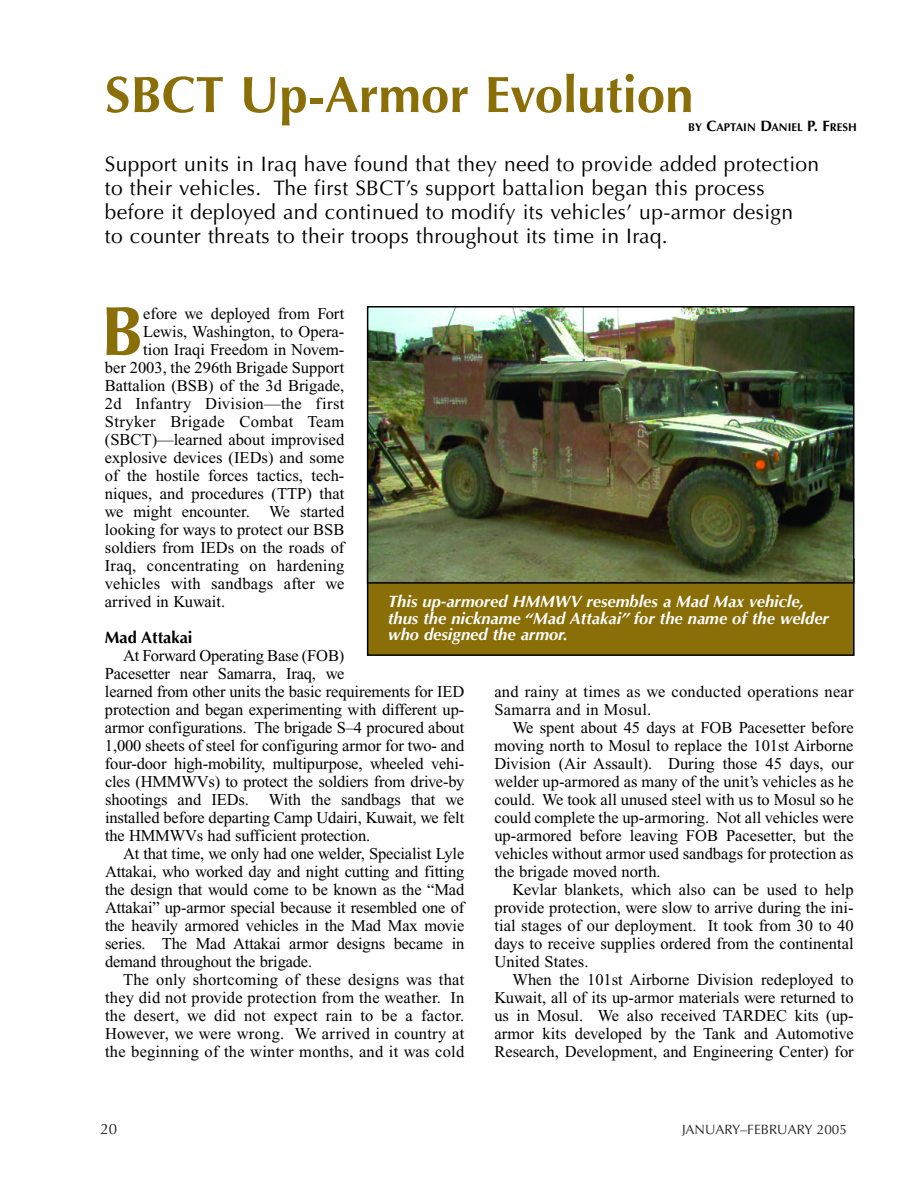
<style>
.page{position:relative;width:918px;height:1188px;background:#fff}
.page>*{position:absolute;margin:0;border:0;box-sizing:border-box;transform-origin:0 0}
.t1{font:700 69.6px "Optima";color:#8a6e08}
.t2{font:700 51px "Optima";color:#8a6e08}
.t3{font:21px/24px "Optima";letter-spacing:.015em;color:#000}
.t4{font:16.5px/18px "Times";color:#000;text-align:justify}
.t5{font:italic 700 16.5px/16.5px "Optima";color:#fff}
.t6{font:16.5px "Times";letter-spacing:.02em;color:#000}
.t7{font:700 16.5px "Optima";color:#000}
.t8{font:15px "Optima";color:#231f20}
.t9{font:13.5px "Optima";color:#231f20}
.t10{font:700 11.25px "Optima";color:#000}
.s1{font-size:15px}
</style>
<div class="page">
<div style="left:368px;top:560px;width:486px;height:95px;background:#8a6e08"></div>
<div style="left:367px;top:559px;width:488px;height:97px;border:2px solid #000"></div>
<img style="left:370px;top:309px;width:482px;height:272px">
<div style="left:367px;top:306px;width:488px;height:278px;border:2px solid #000"></div>
<h2 class="t2" style="left:105px;top:74px;width:590px">SBCT Up-Armor Evolution</h2>
<p class="t10" style="left:688px;top:122px;width:170px">BY <span class="s1">C</span>APTAIN <span class="s1">D</span>ANIEL <span class="s1">P. F</span>RESH</p>
<p class="t3" style="left:105px;top:154px;width:716px">Support units in Iraq have found that they need to provide added protection to their vehicles. The first SBCT’s support battalion began this process before it deployed and continued to modify its vehicles’ up-armor design<br>to counter threats to their troops throughout its time in Iraq.</p>
<h1 class="t1" style="left:101px;top:302px;width:44px">B</h1>
<p class="t4" style="left:143px;top:306px;width:203px">efore we deployed from Fort</p>
<p class="t4" style="left:143px;top:324px;width:203px">Lewis, Washington, to Opera-</p>
<p class="t4" style="left:143px;top:342px;width:203px">tion Iraqi Freedom in Novem-</p>
<p class="t4" style="left:105px;top:360px;width:241px">ber 2003, the 296th Brigade Support</p>
<p class="t4" style="left:105px;top:378px;width:241px">Battalion (BSB) of the 3d Brigade,</p>
<p class="t6" style="left:105px;top:397px;width:241px">2d Infantry Division—the first</p>
<p class="t6" style="left:105px;top:415px;width:241px">Stryker Brigade Combat Team</p>
<p class="t4" style="left:105px;top:432px;width:241px">(SBCT)—learned about improvised</p>
<p class="t4" style="left:105px;top:450px;width:241px">explosive devices (IEDs) and some</p>
<p class="t4" style="left:105px;top:468px;width:241px">of the hostile forces tactics, tech-</p>
<p class="t4" style="left:105px;top:486px;width:241px">niques, and procedures (TTP) that</p>
<p class="t4" style="left:105px;top:504px;width:241px">we might encounter. We started</p>
<p class="t4" style="left:105px;top:522px;width:241px">looking for ways to protect our BSB</p>
<p class="t4" style="left:105px;top:540px;width:241px">soldiers from IEDs on the roads of</p>
<p class="t4" style="left:105px;top:558px;width:241px">Iraq, concentrating on hardening</p>
<p class="t4" style="left:105px;top:576px;width:241px">vehicles with sandbags after we</p>
<p class="t4" style="left:105px;top:594px;width:122px">arrived in Kuwait.</p>
<p class="t7" style="left:105px;top:630px;width:89px">Mad Attakai</p>
<p class="t4" style="left:105px;top:648px;width:361px;text-align:left;text-indent:18px">At Forward Operating Base (FOB)<br>Pacesetter near Samarra, Iraq, we<br>learned from other units the basic requirements for IED protection and began experimenting with different up&shy;armor configurations. The brigade S–4 procured about 1,000 sheets of steel for configuring armor for two- and four-door high-mobility, multipurpose, wheeled vehi&shy;cles (HMMWVs) to protect the soldiers from drive-by shootings and IEDs. With the sandbags that we installed before departing Camp Udairi, Kuwait, we felt the HMMWVs had sufficient protection.</p>
<p class="t4" style="left:105px;top:846px;width:361px;text-indent:18px">At that time, we only had one welder, Specialist Lyle Attakai, who worked day and night cutting and fitting the design that would come to be known as the “Mad Attakai” up-armor special because it resembled one of the heavily armored vehicles in the Mad Max movie series. The Mad Attakai armor designs became in demand throughout the brigade.</p>
<p class="t4" style="left:105px;top:972px;width:361px;text-indent:18px">The only shortcoming of these designs was that they did not provide protection from the weather. In the desert, we did not expect rain to be a factor.<br>However, we were wrong. We arrived in country at the beginning of the winter months, and it was cold</p>
<p class="t5" style="left:388px;top:595px;width:442px">This up-armored HMMWV resembles a Mad Max vehicle, thus the nickname “Mad Attakai” for the name of the welder who designed the armor.</p>
<p class="t4" style="left:494px;top:684px;width:361px">and rainy at times as we conducted operations near<br>Samarra and in Mosul.</p>
<p class="t4" style="left:494px;top:720px;width:361px;text-indent:18px">We spent about 45 days at FOB Pacesetter before moving north to Mosul to replace the 101st Airborne Division (Air Assault). During those 45 days, our welder up-armored as many of the unit’s vehicles as he could. We took all unused steel with us to Mosul so he could complete the up-armoring. Not all vehicles were up-armored before leaving FOB Pacesetter, but the vehicles without armor used sandbags for protection as the brigade moved north.</p>
<p class="t4" style="left:494px;top:882px;width:361px;text-indent:18px">Kevlar blankets, which also can be used to help provide protection, were slow to arrive during the ini&shy;tial stages of our deployment. It took from 30 to 40 days to receive supplies ordered from the continental United States.</p>
<p class="t4" style="left:494px;top:972px;width:361px;text-indent:18px">When the 101st Airborne Division redeployed to Kuwait, all of its up-armor materials were returned to us in Mosul. We also received TARDEC kits (up&shy;armor kits developed by the Tank and Automotive Research, Development, and Engineering Center) for</p>
<p class="t8" style="left:101px;top:1123px;width:18px">20</p>
<p class="t9" style="left:682px;top:1124px;width:166px">JANUARY–FEBRUARY 2005</p>
</div>
